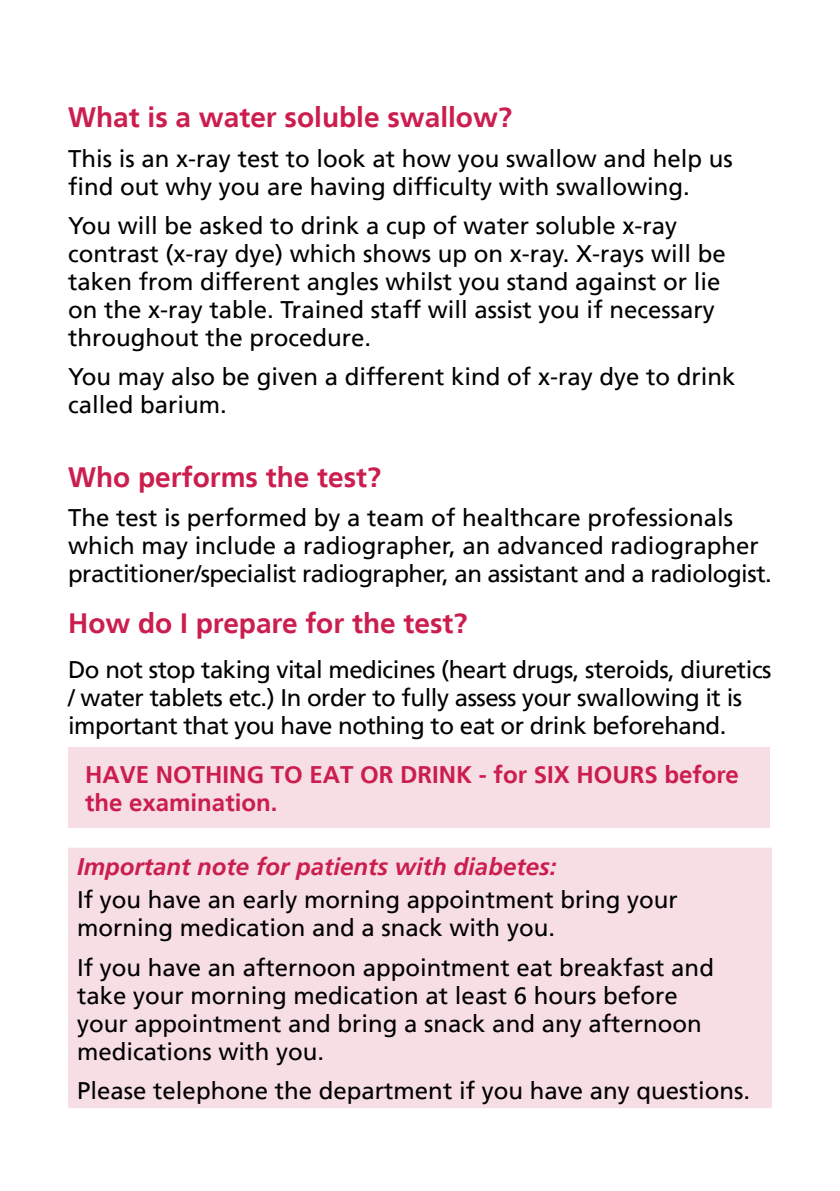
<style>
.page{position:relative;width:840px;height:1191px;background:#fff}
.page>*{position:absolute;margin:0;border:0;box-sizing:border-box;transform-origin:0 0}
.Main_Headings{font:700 28px "Frutiger LT";color:#cb1e4e}
.Body_Text{font:700 28px "Frutiger LT";color:#cb1e4e}
.Body_Text-2{font:24px/28px "Frutiger LT";color:#000}
.Body_Text-3{font:24px/28px "Frutiger LT";letter-spacing:-.02em;color:#000}
.Body_Text-4{font:700 24px/28.8px "Frutiger LT";color:#cb1e4e}
.Sub-sub_heading{font:italic 700 24px "Frutiger LT";color:#cb1e4e}
</style>
<div class="page">
<div style="left:68px;top:747px;width:701px;height:81px;background:#f7dde4"></div>
<div style="left:69px;top:848px;width:701px;height:259px;background:#f7dde4"></div>
<hr style="left:68px;top:847px;width:703px;height:2px;background:#f7dde4">
<hr style="left:68px;top:849px;width:2px;height:257px;background:#f7dde4">
<hr style="left:769px;top:849px;width:2px;height:257px;background:#f7dde4">
<hr style="left:68px;top:1106px;width:703px;height:2px;background:#f7dde4">
<p class="Main_Headings" style="left:68px;top:101px;width:445px">What is a water soluble swallow?</p>
<p class="Body_Text-2" style="left:68px;top:144px;width:666px">This is an x-ray test to look at how you swallow and help us find out why you are having difficulty with swallowing.</p>
<p class="Body_Text-2" style="left:68px;top:212px;width:658px">You will be asked to drink a cup of water soluble x-ray contrast (x-ray dye) which shows up on x-ray. X-rays will be taken from different angles whilst you stand against or lie on the x-ray table. Trained staff will assist you if necessary throughout the procedure.</p>
<p class="Body_Text-2" style="left:68px;top:363px;width:668px">You may also be given a different kind of x-ray dye to drink called barium.</p>
<p class="Main_Headings" style="left:68px;top:460px;width:314px">Who performs the test?</p>
<p class="Body_Text-2" style="left:68px;top:504px;width:705px">The test is performed by a team of healthcare professionals which may include a radiographer, an advanced radiographer practitioner/specialist radiographer, an assistant and a radiologist.</p>
<p class="Body_Text" style="left:68px;top:606px;width:400px">How do I prepare for the test?</p>
<p class="Body_Text-3" style="left:68px;top:655px;width:704px">Do not stop taking vital medicines (heart drugs, steroids, diuretics / water tablets etc.) In order to fully assess your swallowing it is important that you have nothing to eat or drink beforehand.</p>
<p class="Body_Text-4" style="left:85px;top:760px;width:655px">HAVE NOTHING TO EAT OR DRINK - for SIX HOURS before the examination.</p>
<p class="Sub-sub_heading" style="left:77px;top:852px;width:480px">Important note for patients with diabetes:</p>
<p class="Body_Text-2" style="left:77px;top:886px;width:602px">If you have an early morning appointment bring your morning medication and a snack with you.</p>
<p class="Body_Text-2" style="left:77px;top:953px;width:638px">If you have an afternoon appointment eat breakfast and take your morning medication at least 6 hours before your appointment and bring a snack and any afternoon medications with you.</p>
<p class="Body_Text-2" style="left:77px;top:1077px;width:674px">Please telephone the department if you have any questions.</p>
</div>
